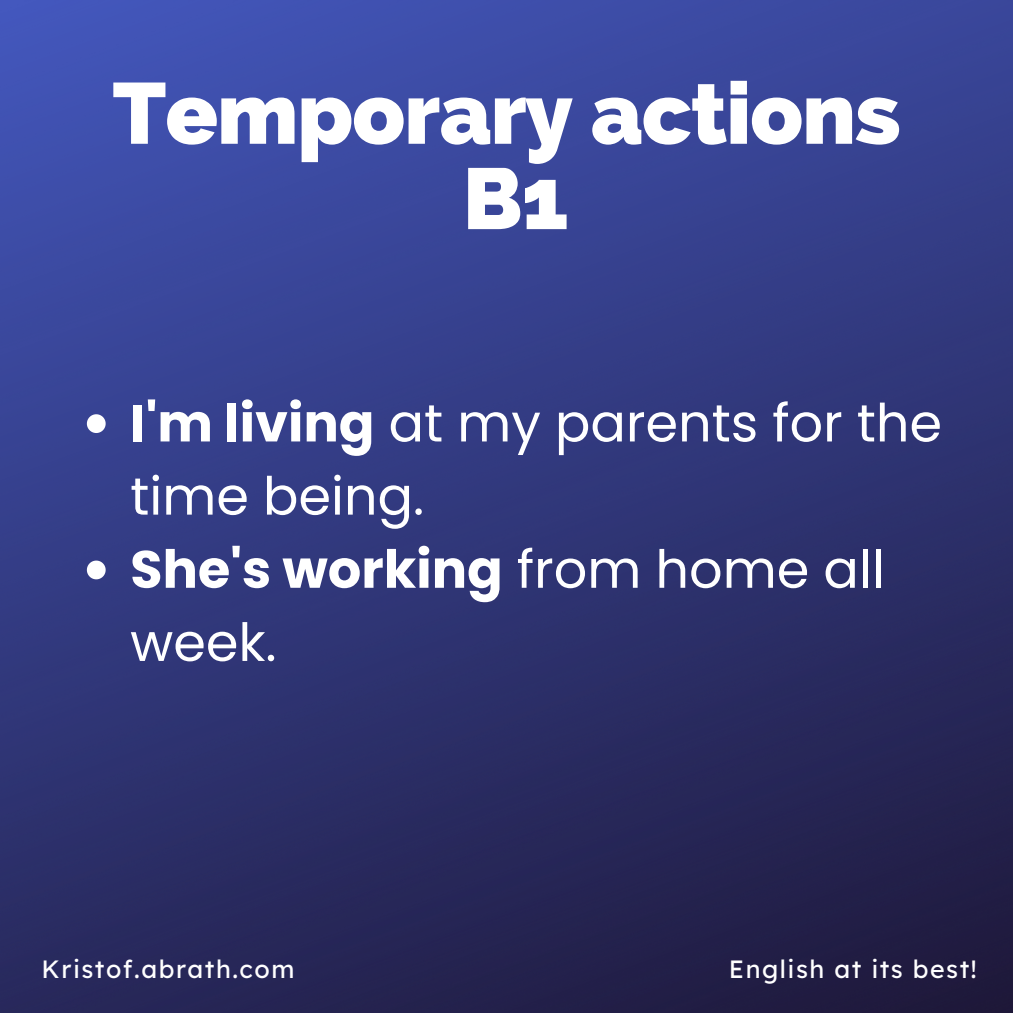
<style>
.page{position:relative;width:1013px;height:1013px;background:#fff}
.page>*{position:absolute;margin:0;border:0;box-sizing:border-box;transform-origin:0 0}
.t1{font:800 86.25px/85.2px "Raleway";letter-spacing:-.01em;color:#fff;text-align:center}
.t2{font:52.5px/73.1px "Poppins";color:#fff}
.t3{font:25px "Lexend Deca";letter-spacing:.06em;color:#fff}
.s1{font-weight:700}
</style>
<div class="page">
<img style="left:0;top:0;width:1012px;height:1012px">
<svg style="left:87px;top:414px;width:19px;height:19px"></svg>
<svg style="left:87px;top:560px;width:19px;height:19px"></svg>
<h1 class="t1" style="left:112px;top:71px;width:789px">Temporary actions<br>B1</h1>
<p class="t2" style="left:130px;top:386px;width:813px"><span class="s1">I'm living</span> at my parents for the time being.<br><span class="s1">She's working</span> from home all week.</p>
<p class="t3" style="left:42px;top:953px;width:254px">Kristof.abrath.com</p>
<p class="t3" style="left:729px;top:953px;width:249px">English at its best!</p>
</div>
